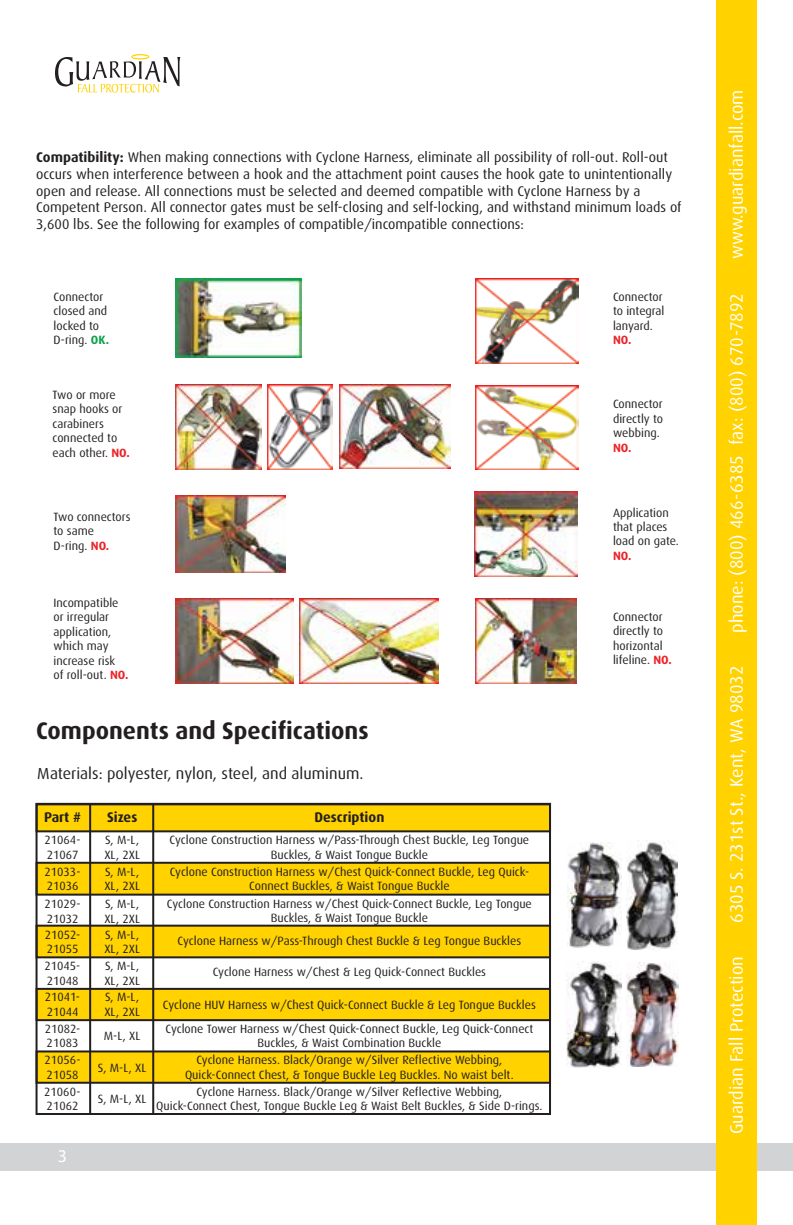
<style>
.page{position:relative;width:793px;height:1225px;background:#fff}
.page>*{position:absolute;margin:0;border:0;box-sizing:border-box;transform-origin:0 0}
.t1{font:700 24px "Dax";color:#231f20}
.t2{font:18px "Dax";color:#fff}
.t3{font:18px "Myriad Pro";color:#fff}
.t4{font:16px "Dax";color:#231f20}
.t5{font:14px/16.8px "Dax";color:#231f20}
.t6{font:700 14px "Dax";color:#231f20}
.t7{font:12px/14.4px "Dax";color:#231f20}
.t8{font:700 12px "Dax";color:#eb2429}
.s1{font-weight:700}
.s2{font-weight:700;color:#0da24a}
.s3{font-weight:700;color:#eb2429}
</style>
<div class="page">
<div style="left:36px;top:1050px;width:514px;height:33px;background:#ffd200;border:2px solid #231f20"></div>
<div style="left:36px;top:987px;width:514px;height:33px;background:#ffd200;border:2px solid #231f20"></div>
<div style="left:36px;top:924px;width:514px;height:34px;background:#ffd200;border:2px solid #231f20"></div>
<div style="left:36px;top:861px;width:514px;height:34px;background:#ffd200;border:2px solid #231f20"></div>
<div style="left:36px;top:802px;width:514px;height:30px;background:#ffd200;border:2px solid #231f20"></div>
<div style="left:36px;top:803px;width:514px;height:311px;border:2px solid #231f20"></div>
<hr style="left:89px;top:804px;width:2px;height:309px;background:#231f20">
<hr style="left:152px;top:804px;width:2px;height:309px;background:#231f20">
<div style="left:0;top:1142px;width:792px;height:28px;background:#d1d3d4"></div>
<div style="left:715px;top:0;width:41px;height:1224px;background:#ffd200"></div>
<svg style="left:55px;top:54px;width:125px;height:39px"></svg>
<img style="left:175px;top:279px;width:126px;height:79px">
<img style="left:176px;top:384px;width:85px;height:85px">
<img style="left:267px;top:384px;width:66px;height:85px">
<img style="left:339px;top:384px;width:111px;height:84px">
<img style="left:175px;top:495px;width:110px;height:77px">
<img style="left:175px;top:598px;width:118px;height:85px">
<img style="left:299px;top:598px;width:139px;height:85px">
<img style="left:475px;top:279px;width:102px;height:84px">
<img style="left:475px;top:385px;width:103px;height:84px">
<img style="left:474px;top:492px;width:103px;height:84px">
<img style="left:475px;top:598px;width:101px;height:85px">
<img style="left:566px;top:961px;width:55px;height:106px">
<img style="left:626px;top:840px;width:51px;height:109px">
<img style="left:567px;top:842px;width:54px;height:106px">
<img style="left:626px;top:962px;width:51px;height:103px">
<p class="t5" style="left:36px;top:149px;width:646px"><span class="s1">Compatibility:</span> When making connections with Cyclone Harness, eliminate all possibility of roll-out. Roll-out occurs when interference between a hook and the attachment point causes the hook gate to unintentionally open and release. All connections must be selected and deemed compatible with Cyclone Harness by a Competent Person. All connector gates must be self-closing and self-locking, and withstand minimum loads of 3,600 lbs. See the following for examples of compatible/incompatible connections:</p>
<p class="t7" style="left:53px;top:289px;width:57px">Connector closed and locked to<br>D-ring. <span class="s2">OK.</span></p>
<p class="t7" style="left:53px;top:387px;width:79px">Two or more snap hooks or carabiners connected to each other. <span class="s3">NO.</span></p>
<p class="t7" style="left:53px;top:509px;width:78px">Two connectors to same<br>D-ring. <span class="s3">NO.</span></p>
<p class="t7" style="left:53px;top:595px;width:76px">Incompatible or irregular application, which may increase risk<br>of roll-out. <span class="s3">NO.</span></p>
<h1 class="t1" style="left:36px;top:716px;width:334px">Components and Specifications</h1>
<h3 class="t4" style="left:37px;top:764px;width:327px">Materials: polyester, nylon, steel, and aluminum.</h3>
<p class="t6" style="left:44px;top:809px;width:39px">Part #</p>
<p class="t6" style="left:107px;top:809px;width:32px">Sizes</p>
<p class="t6" style="left:314px;top:809px;width:71px">Description</p>
<p class="t7" style="left:45px;top:832px;width:37px">21064-<br>21067</p>
<p class="t7" style="left:169px;top:832px;width:361px;text-align:center">Cyclone Construction Harness w/Pass-Through Chest Buckle, Leg Tongue<br>Buckles, &amp; Waist Tongue Buckle</p>
<p class="t7" style="left:104px;top:832px;width:37px">S, M-L,<br>XL, 2XL</p>
<p class="t7" style="left:45px;top:864px;width:37px">21033-<br>21036</p>
<p class="t7" style="left:44px;top:896px;width:38px">21029-<br>21032</p>
<p class="t7" style="left:104px;top:864px;width:37px">S, M-L,<br>XL, 2XL</p>
<p class="t7" style="left:104px;top:896px;width:37px">S, M-L,<br>XL, 2XL</p>
<p class="t7" style="left:169px;top:864px;width:361px;text-align:center">Cyclone Construction Harness w/Chest Quick-Connect Buckle, Leg Quick-<br>Connect Buckles, &amp; Waist Tongue Buckle</p>
<p class="t7" style="left:167px;top:896px;width:366px;text-align:center">Cyclone Construction Harness w/Chest Quick-Connect Buckle, Leg Tongue<br>Buckles, &amp; Waist Tongue Buckle</p>
<p class="t7" style="left:45px;top:927px;width:37px">21052-<br>21055</p>
<p class="t7" style="left:104px;top:927px;width:37px">S, M-L,<br>XL, 2XL</p>
<p class="t7" style="left:177px;top:933px;width:345px">Cyclone Harness w/Pass-Through Chest Buckle &amp; Leg Tongue Buckles</p>
<p class="t7" style="left:45px;top:958px;width:37px">21045-<br>21048</p>
<p class="t7" style="left:104px;top:958px;width:37px">S, M-L,<br>XL, 2XL</p>
<p class="t7" style="left:212px;top:964px;width:275px">Cyclone Harness w/Chest &amp; Leg Quick-Connect Buckles</p>
<p class="t7" style="left:45px;top:989px;width:37px">21041-<br>21044</p>
<p class="t7" style="left:104px;top:989px;width:37px">S, M-L,<br>XL, 2XL</p>
<p class="t7" style="left:163px;top:997px;width:374px">Cyclone HUV Harness w/Chest Quick-Connect Buckle &amp; Leg Tongue Buckles</p>
<p class="t7" style="left:45px;top:1021px;width:37px">21082-<br>21083</p>
<p class="t7" style="left:104px;top:1028px;width:38px">M-L, XL</p>
<p class="t7" style="left:165px;top:1021px;width:369px;text-align:center">Cyclone Tower Harness w/Chest Quick-Connect Buckle, Leg Quick-Connect<br>Buckles, &amp; Waist Combination Buckle</p>
<p class="t7" style="left:44px;top:1084px;width:38px">21060-<br>21062</p>
<p class="t7" style="left:185px;top:1052px;width:330px;text-align:center">Cyclone Harness. Black/Orange w/Silver Reflective Webbing,<br>Quick-Connect Chest, &amp; Tongue Buckle Leg Buckles. No waist belt.</p>
<p class="t7" style="left:156px;top:1084px;width:387px;text-align:center">Cyclone Harness. Black/Orange w/Silver Reflective Webbing,<br>Quick-Connect Chest, Tongue Buckle Leg &amp; Waist Belt Buckles, &amp; Side D-rings.</p>
<p class="t7" style="left:44px;top:1052px;width:38px">21056-<br>21058</p>
<p class="t7" style="left:98px;top:1060px;width:50px">S, M-L, XL</p>
<p class="t7" style="left:98px;top:1090px;width:50px">S, M-L, XL</p>
<h2 class="t3" style="left:58px;top:1144px;width:11px">3</h2>
<p class="t7" style="left:612px;top:289px;width:53px">Connector to integral lanyard.</p>
<p class="t8" style="left:612px;top:333px;width:20px">NO.</p>
<p class="t7" style="left:612px;top:397px;width:52px;text-align:justify">Connector directly to webbing.</p>
<p class="t8" style="left:612px;top:440px;width:20px">NO.</p>
<p class="t7" style="left:612px;top:505px;width:67px">Application that places load on gate.</p>
<p class="t8" style="left:612px;top:548px;width:20px">NO.</p>
<p class="t7" style="left:612px;top:609px;width:60px">Connector directly to horizontal lifeline. <span class="s3">NO.</span></p>
<h2 class="t2" style="left:726px;top:259px;width:171px;rotate:-90deg">www.guardianfall.com</h2>
<h2 class="t2" style="left:726px;top:632px;width:341px;rotate:-90deg">phone: (800) 466-6385 fax: (800) 670-7892</h2>
<h2 class="t2" style="left:726px;top:922px;width:258px;rotate:-90deg">6305 S. 231st St., Kent, WA 98032</h2>
<h2 class="t2" style="left:726px;top:1133px;width:179px;rotate:-90deg">Guardian Fall Protection</h2>
</div>
